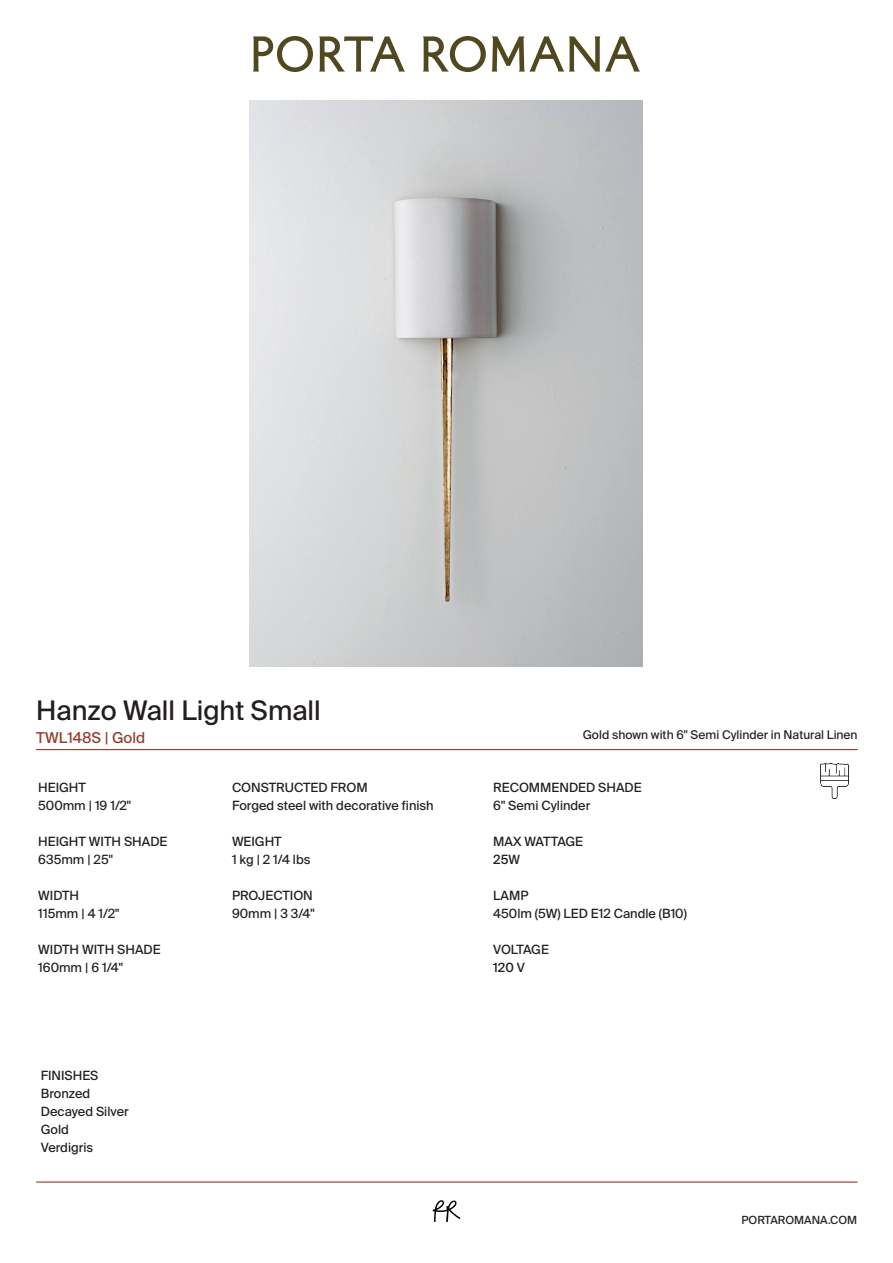
<style>
.page{position:relative;width:893px;height:1263px;background:#fff}
.page>*{position:absolute;margin:0;border:0;box-sizing:border-box;transform-origin:0 0}
.t1{font:27px "Suisse Intl";color:#231f20}
.t2{font:15px "Suisse Intl";color:#943b2a}
.t3{font:12.75px/18px "Suisse Intl";color:#231f20}
.t4{font:12.75px/18px "Suisse Intl";letter-spacing:-.025em;color:#231f20}
.t5{font:12px "Suisse Intl";color:#231f20}
.t6{font:11.25px "Suisse Intl";color:#231f20}
</style>
<div class="page">
<hr style="left:36px;top:749px;width:822px;height:1px;background:#943b2a">
<img style="left:250px;top:101px;width:393px;height:566px">
<svg style="left:253px;top:36px;width:60px;height:36px"></svg>
<svg style="left:319px;top:36px;width:86px;height:36px"></svg>
<svg style="left:423px;top:36px;width:63px;height:36px"></svg>
<svg style="left:492px;top:36px;width:148px;height:36px"></svg>
<svg style="left:433px;top:1200px;width:27px;height:22px"></svg>
<hr style="left:36px;top:1181px;width:822px;height:1px;background:#943b2a">
<img style="left:820px;top:763px;width:29px;height:35px">
<h1 class="t1" style="left:36px;top:695px;width:286px">Hanzo Wall Light Small</h1>
<p class="t2" style="left:36px;top:729px;width:110px">TWL148S | Gold</p>
<p class="t5" style="left:583px;top:727px;width:276px">Gold shown with 6" Semi Cylinder in Natural Linen</p>
<p class="t3" style="left:38px;top:779px;width:94px">HEIGHT<br>500mm | 19 1/2"</p>
<p class="t3" style="left:38px;top:833px;width:131px">HEIGHT WITH SHADE<br>635mm | 25"</p>
<p class="t3" style="left:38px;top:887px;width:83px">WIDTH<br>115mm | 4 1/2"</p>
<p class="t3" style="left:38px;top:941px;width:124px">WIDTH WITH SHADE<br>160mm | 6 1/4"</p>
<p class="t3" style="left:41px;top:1067px;width:89px">FINISHES<br>Bronzed<br>Decayed Silver<br>Gold<br>Verdigris</p>
<p class="t3" style="left:232px;top:779px;width:203px">CONSTRUCTED FROM<br>Forged steel with decorative finish</p>
<p class="t3" style="left:232px;top:833px;width:80px">WEIGHT<br>1 kg | 2 1/4 lbs</p>
<p class="t3" style="left:232px;top:887px;width:84px">PROJECTION<br>90mm | 3 3/4"</p>
<p class="t3" style="left:493px;top:779px;width:150px">RECOMMENDED SHADE<br>6" Semi Cylinder</p>
<p class="t3" style="left:493px;top:833px;width:91px">MAX WATTAGE<br>25W</p>
<p class="t3" style="left:493px;top:887px;width:195px">LAMP<br>450lm (5W) LED E12 Candle (B10)</p>
<p class="t4" style="left:493px;top:941px;width:57px">VOLTAGE<br>120 V</p>
<p class="t6" style="left:741px;top:1213px;width:117px">PORTAROMANA.COM</p>
</div>
